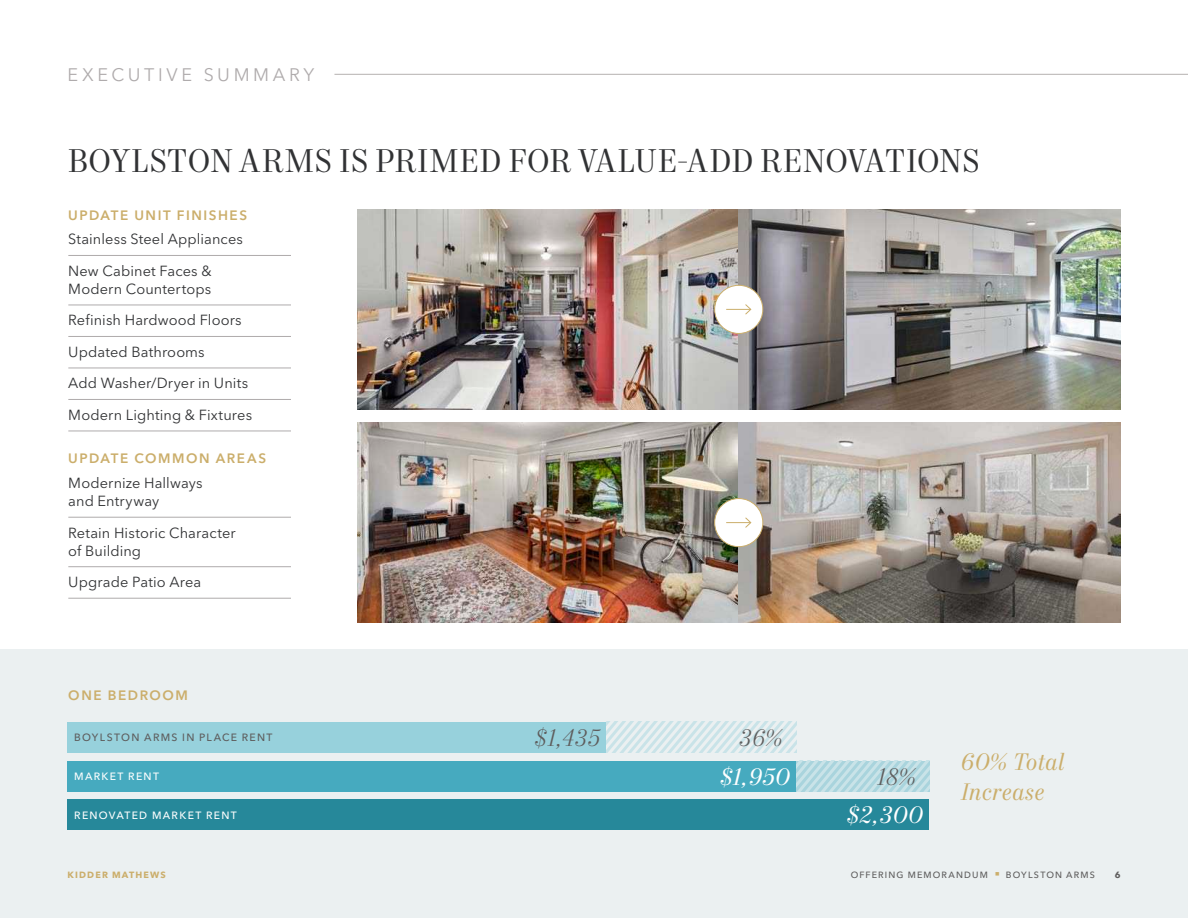
<style>
.page{position:relative;width:1188px;height:918px;background:#fff}
.page>*{position:absolute;margin:0;border:0;box-sizing:border-box;transform-origin:0 0}
.Headline_-_Level_2_-_Charcoal_2023{font:33px "Mort Modern 08";letter-spacing:-.005em;color:#313234}
.Callout_Text_-_Italics_-_Gold_2023{font:italic 24px/30px "Mort Modern 08";letter-spacing:.01em;color:#cbae6b}
.Callout_Text_-_Italics_-_Ash_2023{font:italic 24px "Mort Modern 08";letter-spacing:.02em;color:#fff}
.Subhead_-_Level_2_-_White_2023{font:italic 300 24px "Mort Modern 07";letter-spacing:.03em;color:#5e5d5d}
.Section_Identifier_-_Sterling_2023{font:18px "Avenir Next LT Pro";letter-spacing:.2em;color:#afabac}
.Factoids_-_Sterling_Line_2023{font:14.55px/18px "Avenir Next LT Pro";letter-spacing:.005em;color:#313234}
.Subhead_-_Level_1_-_Gold_2023{font:600 13.5px "Avenir Next LT Pro";letter-spacing:.115em;color:#cbae6b}
.Stat_Label_2023{font:500 10.5px "Avenir Next LT Pro";letter-spacing:.125em;color:#fff}
.Stat_Label_-_Ash_2023{font:500 10.5px "Avenir Next LT Pro";letter-spacing:.125em;color:#5e5d5d}
.t1{font:500 9px "Avenir Next LT Pro";letter-spacing:.13em;color:#5e5d5d}
.t2{font:700 9px "Avenir Next LT Pro";letter-spacing:.13em;color:#cbae6b}
.t3{font:700 9px "Avenir Next LT Pro";color:#5e5d5d}
.s1{color:#cbae6b}
</style>
<div class="page">
<div style="left:0;top:649px;width:1188px;height:269px;background:#ebf0f1"></div>
<div style="left:68px;top:761px;width:728px;height:30px;background:#46aabf"></div>
<div style="left:68px;top:800px;width:861px;height:30px;background:#26889a"></div>
<svg style="left:606px;top:722px;width:190px;height:30px"></svg>
<svg style="left:796px;top:761px;width:133px;height:30px;background:#b8dbe2"></svg>
<div style="left:68px;top:722px;width:538px;height:30px;background:#97d1dc"></div>
<hr style="left:68px;top:255px;width:223px;height:1px;background:#afabac">
<hr style="left:68px;top:305px;width:223px;height:1px;background:#afabac">
<hr style="left:68px;top:336px;width:223px;height:1px;background:#afabac">
<hr style="left:68px;top:368px;width:223px;height:1px;background:#afabac">
<hr style="left:68px;top:399px;width:223px;height:1px;background:#afabac">
<hr style="left:68px;top:431px;width:223px;height:1px;background:#afabac">
<hr style="left:68px;top:517px;width:223px;height:1px;background:#afabac">
<hr style="left:68px;top:566px;width:223px;height:1px;background:#afabac">
<hr style="left:68px;top:598px;width:223px;height:1px;background:#afabac">
<img style="left:357px;top:210px;width:763px;height:199px">
<img style="left:357px;top:423px;width:763px;height:199px">
<hr style="left:334px;top:74px;width:854px;height:1px;background:#b5b1b0">
<div style="left:715px;top:285px;width:48px;height:48px;background:#fff;border-radius:50%"></div>
<div style="left:714px;top:285px;width:49px;height:49px;border:1px solid #cbae6b;border-radius:50%"></div>
<svg style="left:726px;top:304px;width:26px;height:11px"></svg>
<div style="left:715px;top:499px;width:48px;height:48px;background:#fff;border-radius:50%"></div>
<div style="left:714px;top:498px;width:49px;height:49px;border:1px solid #cbae6b;border-radius:50%"></div>
<svg style="left:726px;top:517px;width:26px;height:11px"></svg>
<p class="Section_Identifier_-_Sterling_2023" style="left:68px;top:64px;width:248px">EXECUTIVE SUMMARY</p>
<p class="Headline_-_Level_2_-_Charcoal_2023" style="left:68px;top:141px;width:914px">BOYLSTON ARMS IS PRIMED FOR VALUE-ADD RENOVATIONS</p>
<p class="Subhead_-_Level_1_-_Gold_2023" style="left:68px;top:207px;width:180px">UPDATE UNIT FINISHES</p>
<p class="Factoids_-_Sterling_Line_2023" style="left:68px;top:230px;width:176px">Stainless Steel Appliances</p>
<p class="Factoids_-_Sterling_Line_2023" style="left:68px;top:262px;width:145px">New Cabinet Faces &amp;<br>Modern Countertops</p>
<p class="Factoids_-_Sterling_Line_2023" style="left:68px;top:311px;width:175px">Refinish Hardwood Floors</p>
<p class="Factoids_-_Sterling_Line_2023" style="left:68px;top:343px;width:138px">Updated Bathrooms</p>
<p class="Factoids_-_Sterling_Line_2023" style="left:68px;top:374px;width:182px">Add Washer/Dryer in Units</p>
<p class="Factoids_-_Sterling_Line_2023" style="left:68px;top:406px;width:185px">Modern Lighting &amp; Fixtures</p>
<p class="Subhead_-_Level_1_-_Gold_2023" style="left:68px;top:451px;width:199px">UPDATE COMMON AREAS</p>
<p class="Factoids_-_Sterling_Line_2023" style="left:68px;top:474px;width:136px">Modernize Hallways and Entryway</p>
<p class="Factoids_-_Sterling_Line_2023" style="left:68px;top:524px;width:169px">Retain Historic Character of Building</p>
<p class="Factoids_-_Sterling_Line_2023" style="left:68px;top:573px;width:134px">Upgrade Patio Area</p>
<p class="Subhead_-_Level_1_-_Gold_2023" style="left:68px;top:687px;width:121px">ONE BEDROOM</p>
<p class="Stat_Label_-_Ash_2023" style="left:74px;top:731px;width:200px">BOYLSTON ARMS IN PLACE RENT</p>
<p class="Subhead_-_Level_2_-_White_2023" style="left:534px;top:723px;width:67px">$1,435</p>
<p class="Subhead_-_Level_2_-_White_2023" style="left:739px;top:723px;width:46px">36%</p>
<p class="Stat_Label_2023" style="left:74px;top:770px;width:86px">MARKET RENT</p>
<p class="Callout_Text_-_Italics_-_Ash_2023" style="left:719px;top:762px;width:72px">$1,950</p>
<p class="Stat_Label_2023" style="left:74px;top:809px;width:164px">RENOVATED MARKET RENT</p>
<p class="Callout_Text_-_Italics_-_Ash_2023" style="left:846px;top:801px;width:78px">$2,300</p>
<p class="Subhead_-_Level_2_-_White_2023" style="left:876px;top:762px;width:41px">18%</p>
<p class="Callout_Text_-_Italics_-_Gold_2023" style="left:960px;top:748px;width:106px">60% Total<br>Increase</p>
<p class="t2" style="left:68px;top:869px;width:100px">KIDDER MATHEWS</p>
<p class="t1" style="left:851px;top:869px;width:246px">OFFERING MEMORANDUM <span class="s1">■</span> BOYLSTON ARMS</p>
<p class="t3" style="left:1115px;top:869px;width:7px">6</p>
</div>
